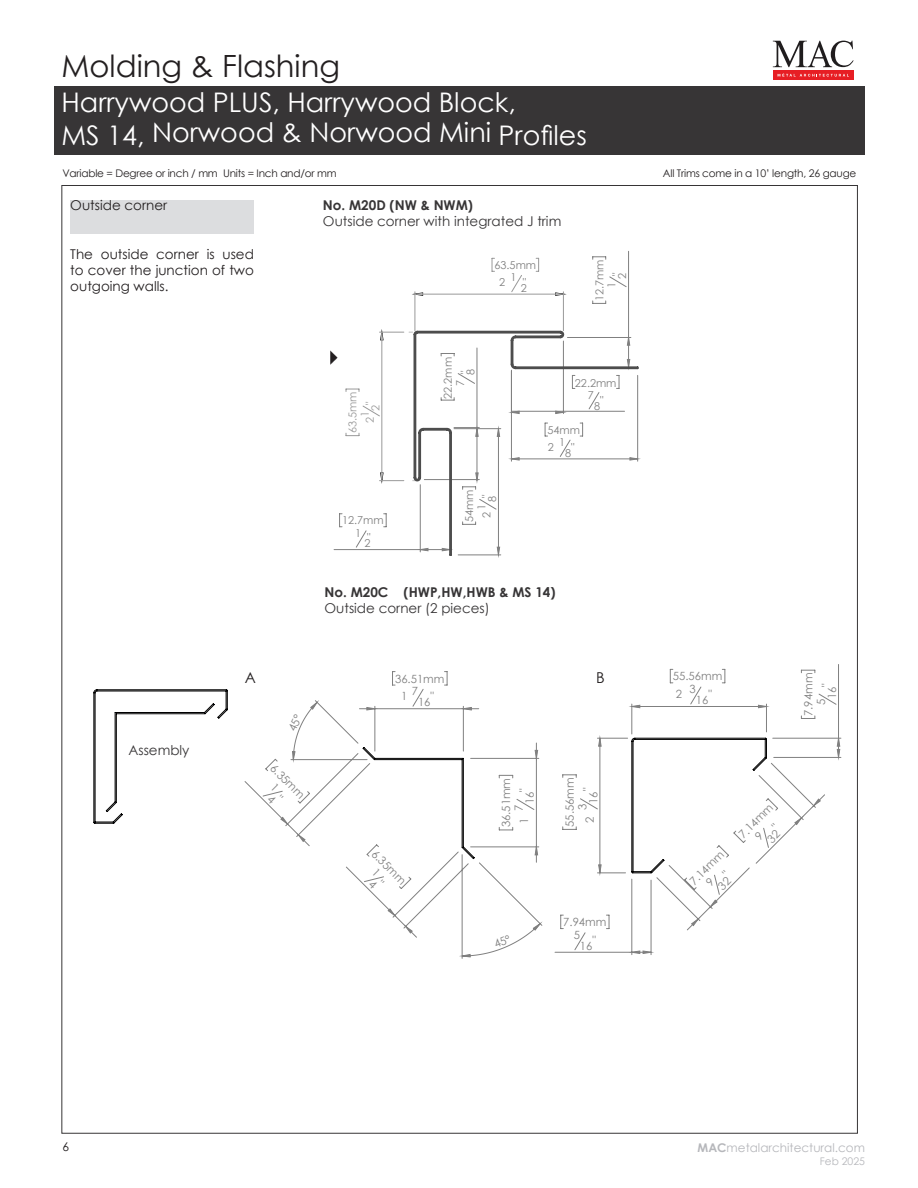
<style>
.page{position:relative;width:918px;height:1188px;background:#fff}
.page>*{position:absolute;margin:0;border:0;box-sizing:border-box;transform-origin:0 0}
.t1{font:30.6px "Century Gothic";color:#231f20}
.t2{font:27px/29.4px "Century Gothic";color:#fff}
.t3{font:15px "Century Gothic";color:#231f20}
.t4{font:13.5px/16.2px "Century Gothic";color:#231f20;text-align:justify}
.t5{font:13.5px "Century Gothic";color:#373536}
.t6{font:700 13.5px "Century Gothic";color:#373536}
.t7{font:12px "Century Gothic";color:#b6b7bb}
.t8{font:12px "Century Gothic";color:#231f20}
.t9{font:11.25px/12.8px "Century Gothic";color:#808080}
.t10{font:10.95px/17.1px "Century Gothic";color:#808080}
.t11{font:10.95px/17.1px "Century Gothic";color:#999}
.t12{font:10.5px "Century Gothic";letter-spacing:-.02em;color:#231f20}
.t13{font:10.5px "Century Gothic";color:#b6b7bb}
.s1{font-weight:700}
</style>
<div class="page">
<svg style="left:773px;top:41px;width:81px;height:26px"></svg>
<div style="left:773px;top:71px;width:81px;height:9px;background:#e71e24"></div>
<svg style="left:778px;top:73px;width:71px;height:4px"></svg>
<svg style="left:93px;top:689px;width:135px;height:135px"></svg>
<div style="left:70px;top:200px;width:184px;height:33px;background:#dcdddf"></div>
<div style="left:54px;top:86px;width:810px;height:69px;background:#373536"></div>
<svg style="left:555px;top:664px;width:286px;height:291px"></svg>
<svg style="left:244px;top:671px;width:298px;height:288px"></svg>
<svg style="left:388px;top:909px;width:24px;height:24px"></svg>
<svg style="left:281px;top:817px;width:24px;height:24px"></svg>
<svg style="left:367px;top:708px;width:104px;height:2px"></svg>
<svg style="left:535px;top:750px;width:3px;height:105px"></svg>
<svg style="left:362px;top:747px;width:113px;height:112px"></svg>
<img style="left:330px;top:350px;width:3px;height:15px">
<svg style="left:345px;top:257px;width:284px;height:294px"></svg>
<svg style="left:412px;top:330px;width:227px;height:227px"></svg>
<svg style="left:599px;top:705px;width:241px;height:248px"></svg>
<svg style="left:462px;top:924px;width:78px;height:33px"></svg>
<svg style="left:288px;top:702px;width:29px;height:58px"></svg>
<svg style="left:368px;top:880px;width:17px;height:9px"></svg>
<svg style="left:267px;top:794px;width:17px;height:10px"></svg>
<h1 class="t1" style="left:61px;top:53px;width:280px">Molding &amp; Flashing</h1>
<h2 class="t2" style="left:61px;top:90px;width:527px">Harrywood PLUS, Harrywood Block,<br>MS 14, Norwood &amp; Norwood Mini Profiles</h2>
<p class="t12" style="left:63px;top:170px;width:276px">Variable = Degree or inch / mm Units = Inch and/or mm</p>
<p class="t12" style="left:663px;top:170px;width:195px">All Trims come in a 10’ length, 26 gauge</p>
<p class="t4" style="left:70px;top:198px;width:98px">Outside corner</p>
<p class="t4" style="left:70px;top:247px;width:185px">The outside corner is used to cover the junction of two outgoing walls.</p>
<p class="t6" style="left:323px;top:200px;width:152px">No. M20D (NW &amp; NWM)</p>
<p class="t5" style="left:323px;top:216px;width:240px">Outside corner with integrated J trim</p>
<p class="t10" style="left:499px;top:257px;width:38px;text-indent:-5px">63.5mm<br>2</p>
<p class="t10" style="left:511px;top:269px;width:8px">1</p>
<p class="t10" style="left:523px;top:274px;width:5px">"</p>
<p class="t10" style="left:521px;top:280px;width:8px">2</p>
<p class="t10" style="left:593px;top:301px;width:43px;line-height:14.7px;text-align:center;rotate:-90deg">12.7mm<br>1 "</p>
<p class="t10" style="left:615px;top:279px;width:8px;rotate:-90deg">2</p>
<p class="t11" style="left:345px;top:423px;width:33px;text-indent:-10px;rotate:-90deg">63.5mm<br>2</p>
<p class="t11" style="left:362px;top:405px;width:5px;rotate:-90deg">"</p>
<p class="t11" style="left:368px;top:411px;width:8px;rotate:-90deg">2</p>
<p class="t11" style="left:357px;top:417px;width:8px;rotate:-90deg">1</p>
<p class="t10" style="left:355px;top:515px;width:30px;line-height:12.3px;text-indent:-13px">12.7mm<br>1</p>
<p class="t10" style="left:364px;top:536px;width:8px">2</p>
<p class="t10" style="left:367px;top:530px;width:5px">"</p>
<p class="t10" style="left:441px;top:399px;width:43px;line-height:14.7px;text-align:center;rotate:-90deg">22.2mm<br>7 "</p>
<p class="t10" style="left:463px;top:375px;width:8px;rotate:-90deg">8</p>
<p class="t10" style="left:462px;top:518px;width:31px;text-indent:-3px;rotate:-90deg">54mm<br>2</p>
<p class="t10" style="left:479px;top:498px;width:5px;rotate:-90deg">"</p>
<p class="t10" style="left:484px;top:502px;width:8px;rotate:-90deg">8</p>
<p class="t10" style="left:474px;top:510px;width:8px;rotate:-90deg">1</p>
<p class="t10" style="left:588px;top:378px;width:30px;line-height:12.3px;text-indent:-13px">22.2mm<br>7</p>
<p class="t10" style="left:594px;top:398px;width:8px">8</p>
<p class="t10" style="left:600px;top:392px;width:5px">"</p>
<p class="t10" style="left:548px;top:422px;width:34px">54mm<br>2</p>
<p class="t10" style="left:559px;top:437px;width:14px;line-height:10.6px;text-align:center">1<br>8</p>
<p class="t10" style="left:571px;top:439px;width:5px">"</p>
<p class="t6" style="left:325px;top:587px;width:233px">No. M20C (HWP,HW,HWB &amp; MS 14)</p>
<p class="t5" style="left:325px;top:603px;width:167px">Outside corner (2 pieces)</p>
<p class="t5" style="left:128px;top:745px;width:63px">Assembly</p>
<h3 class="t3" style="left:245px;top:672px;width:13px">A</h3>
<h3 class="t3" style="left:596px;top:672px;width:10px">B</h3>
<p class="t9" style="left:401px;top:672px;width:45px;line-height:15.3px;text-indent:-6px">36.51mm<br>1 7</p>
<p class="t9" style="left:418px;top:697px;width:14px">16</p>
<p class="t9" style="left:431px;top:691px;width:5px">"</p>
<p class="t9" style="left:286px;top:772px;width:31px;text-indent:-14px;rotate:45deg">6.35mm<br>1</p>
<p class="t9" style="left:387px;top:857px;width:31px;text-indent:-14px;rotate:45deg">6.35mm<br>1</p>
<p class="t9" style="left:499px;top:827px;width:51px;line-height:15.3px;rotate:-90deg">36.51mm<br>1 7</p>
<p class="t9" style="left:518px;top:792px;width:5px;rotate:-90deg">"</p>
<p class="t9" style="left:524px;top:804px;width:14px;rotate:-90deg">16</p>
<p class="t9" style="left:561px;top:823px;width:47px;line-height:20px;text-indent:-4px;rotate:-90deg">55.56mm<br>2</p>
<p class="t9" style="left:582px;top:791px;width:5px;rotate:-90deg">"</p>
<p class="t9" style="left:588px;top:804px;width:14px;rotate:-90deg">16</p>
<p class="t9" style="left:577px;top:810px;width:8px;rotate:-90deg">3</p>
<p class="t9" style="left:574px;top:917px;width:34px;text-indent:-10px">7.94mm<br>5</p>
<p class="t9" style="left:580px;top:940px;width:14px">16</p>
<p class="t9" style="left:593px;top:934px;width:5px">"</p>
<p class="t9" style="left:673px;top:670px;width:51px;line-height:15.3px">55.56mm<br>2 3</p>
<p class="t9" style="left:696px;top:694px;width:14px">16</p>
<p class="t9" style="left:708px;top:688px;width:5px">"</p>
<p class="t9" style="left:803px;top:705px;width:34px;text-indent:-10px;rotate:-90deg">7.94mm<br>5</p>
<p class="t9" style="left:820px;top:687px;width:5px;rotate:-90deg">"</p>
<p class="t9" style="left:826px;top:699px;width:14px;rotate:-90deg">16</p>
<p class="t9" style="left:695px;top:872px;width:34px;text-indent:-10px;rotate:-45deg">7.14mm<br>9</p>
<p class="t9" style="left:744px;top:825px;width:34px;text-indent:-10px;rotate:-45deg">7.14mm<br>9</p>
<p class="t8" style="left:63px;top:1142px;width:8px">6</p>
<p class="t7" style="left:698px;top:1141px;width:169px"><span class="s1">MAC</span>metalarchitectural.com</p>
<p class="t13" style="left:820px;top:1156px;width:47px">Feb 2025</p>
</div>
